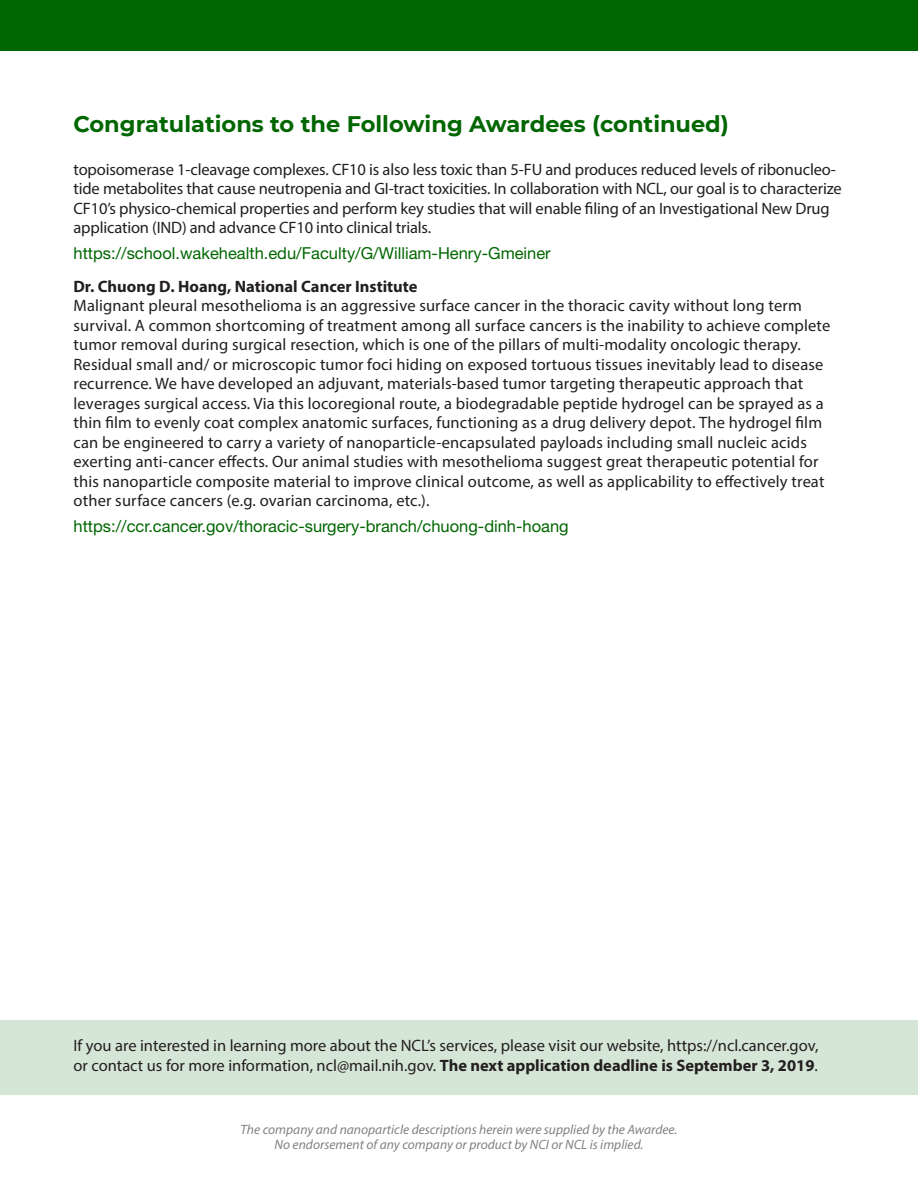
<style>
.page{position:relative;width:918px;height:1188px;background:#fff}
.page>*{position:absolute;margin:0;border:0;box-sizing:border-box;transform-origin:0 0}
.t1{font:700 22.5px "Montserrat";color:#060}
.BioText{font:16.5px/19.5px "Myriad Pro";letter-spacing:.01em;color:#231f20}
.BioText-2{font:16.5px/19.5px "Myriad Pro";letter-spacing:-.01em;color:#231f20}
.t2{font:16.5px/33px "Helvetica Neue LT Std";color:#060}
.BioText-3{font:italic 13.5px "Myriad Pro";color:#808285}
.s1{font-family:"Myriad Pro";font-weight:700;color:#231f20}
.s2{font-weight:700}
</style>
<div class="page">
<div style="left:0;top:1021px;width:918px;height:74px;background:#d6e6d6"></div>
<div style="left:0;top:0;width:918px;height:51px;background:#060"></div>
<p class="t1" style="left:74px;top:107px;width:657px">Congratulations to the Following Awardees (continued)</p>
<p class="BioText-2" style="left:74px;top:159px;width:770px">topoisomerase 1-cleavage complexes. CF10 is also less toxic than 5-FU and produces reduced levels of ribonucleo&shy;tide metabolites that cause neutropenia and GI-tract toxicities. In collaboration with NCL, our goal is to characterize CF10’s physico-chemical properties and perform key studies that will enable filing of an Investigational New Drug application (IND) and advance CF10 into clinical trials.</p>
<p class="t2" style="left:74px;top:236px;width:479px">https://school.wakehealth.edu/Faculty/G/William-Henry-Gmeiner<br><span class="s1">Dr. Chuong D. Hoang, National Cancer Institute</span></p>
<p class="BioText" style="left:73px;top:296px;width:758px">Malignant pleural mesothelioma is an aggressive surface cancer in the thoracic cavity without long term survival. A common shortcoming of treatment among all surface cancers is the inability to achieve complete tumor removal during surgical resection, which is one of the pillars of multi-modality oncologic therapy.<br>Residual small and/ or microscopic tumor foci hiding on exposed tortuous tissues inevitably lead to disease recurrence. We have developed an adjuvant, materials-based tumor targeting therapeutic approach that leverages surgical access. Via this locoregional route, a biodegradable peptide hydrogel can be sprayed as a thin film to evenly coat complex anatomic surfaces, functioning as a drug delivery depot. The hydrogel film can be engineered to carry a variety of nanoparticle-encapsulated payloads including small nucleic acids exerting anti-cancer effects. Our animal studies with mesothelioma suggest great therapeutic potential for this nanoparticle composite material to improve clinical outcome, as well as applicability to effectively treat other surface cancers (e.g. ovarian carcinoma, etc.).</p>
<p class="t2" style="left:73px;top:509px;width:497px">https://ccr.cancer.gov/thoracic-surgery-branch/chuong-dinh-hoang</p>
<p class="BioText" style="left:74px;top:1036px;width:746px">If you are interested in learning more about the NCL’s services, please visit our website, https://ncl.cancer.gov, or contact us for more information, ncl@mail.nih.gov. <span class="s2">The next application deadline is September 3, 2019</span>.</p>
<p class="BioText-3" style="left:241px;top:1121px;width:438px">The company and nanoparticle descriptions herein were supplied by the Awardee.</p>
<p class="BioText-3" style="left:275px;top:1136px;width:370px">No endorsement of any company or product by NCI or NCL is implied.</p>
</div>
